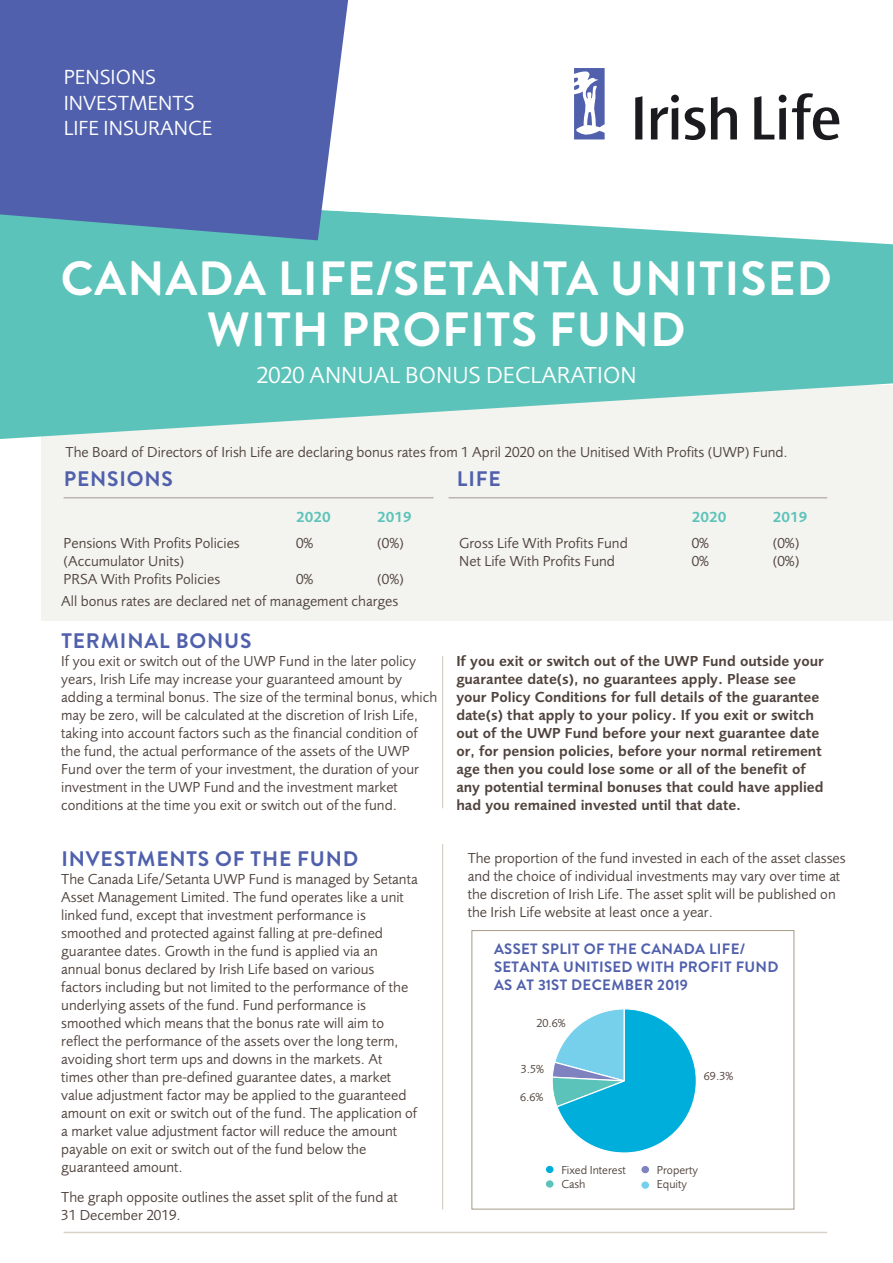
<style>
.page{position:relative;width:893px;height:1263px;background:#fff}
.page>*{position:absolute;margin:0;border:0;box-sizing:border-box;transform-origin:0 0}
.t1{font:700 48px/51px "Brandon Grotesque";letter-spacing:.02em;color:#fff;text-align:center}
.t2{font:24px "Foundry Sans";color:#fff}
.t3{font:21.15px "Foundry Sans";color:#fff}
.Heading_1{font:700 21px "Brandon Grotesque";letter-spacing:.04em;color:#5060ac}
.heading_1_rule_below{font:700 21px "Brandon Grotesque";letter-spacing:.04em;color:#5060ac}
.t4{font:15px/18px "Foundry Sans";color:#50433d}
.t5{font:600 15px/18px "Foundry Sans";color:#50433d}
.t6{font:700 15px/18px "Brandon Grotesque";letter-spacing:.02em;color:#5060ac}
.t7{font:600 15px "Foundry Sans";color:#5bc3b9}
.t8{font:12px/14.4px "Foundry Sans";color:#50433d}
</style>
<div class="page">
<div style="left:41px;top:385px;width:852px;height:235px;background:#f3f3ef"></div>
<svg style="left:0;top:240px;width:893px;height:199px;background:#70c9c0"></svg>
<hr style="left:64px;top:1232px;width:763px;height:1px;background:#d6d2c5">
<hr style="left:64px;top:497px;width:763px;height:1px;background:#bdb6b3">
<div style="left:471px;top:930px;width:323px;height:279px;border:1px solid #a49c87"></div>
<div style="left:434px;top:471px;width:14px;height:139px;background:#f3f3ef"></div>
<hr style="left:442px;top:656px;width:1px;height:152px;background:#cdc8bb">
<hr style="left:442px;top:844px;width:1px;height:365px;background:#cdc8bb">
<svg style="left:552px;top:1009px;width:145px;height:144px"></svg>
<svg style="left:545px;top:1165px;width:9px;height:9px"></svg>
<div style="left:545px;top:1164px;width:10px;height:10px;border:1px solid #fff;border-radius:50%"></div>
<div style="left:545px;top:1180px;width:9px;height:8px;background:#5bc3b9;border-radius:50%"></div>
<div style="left:545px;top:1179px;width:10px;height:10px;border:1px solid #fff;border-radius:50%"></div>
<div style="left:641px;top:1165px;width:9px;height:9px;background:#7e83bf;border-radius:50%"></div>
<div style="left:640px;top:1165px;width:10px;height:9px;border:1px solid #fff;border-radius:50%"></div>
<div style="left:641px;top:1181px;width:9px;height:8px;background:#76d0eb;border-radius:50%"></div>
<div style="left:640px;top:1180px;width:10px;height:10px;border:1px solid #fff;border-radius:50%"></div>
<svg style="left:316px;top:0;width:577px;height:244px"></svg>
<svg style="left:0;top:0;width:348px;height:240px;background:#556aaf"></svg>
<svg style="left:574px;top:68px;width:31px;height:71px"></svg>
<svg style="left:685px;top:107px;width:20px;height:33px"></svg>
<svg style="left:711px;top:97px;width:26px;height:42px"></svg>
<svg style="left:635px;top:96px;width:7px;height:43px"></svg>
<div style="left:671px;top:95px;width:8px;height:7px;background:#1b1a1f;border-radius:50%"></div>
<svg style="left:651px;top:107px;width:27px;height:32px"></svg>
<div style="left:779px;top:95px;width:7px;height:7px;background:#1b1a1f;border-radius:50%"></div>
<svg style="left:754px;top:96px;width:32px;height:43px"></svg>
<svg style="left:792px;top:93px;width:47px;height:47px"></svg>
<p class="t3" style="left:64px;top:66px;width:94px">PENSIONS</p>
<p class="t3" style="left:64px;top:91px;width:132px">INVESTMENTS</p>
<p class="t3" style="left:64px;top:116px;width:150px">LIFE INSURANCE</p>
<p class="t1" style="left:61px;top:254px;width:773px">CANADA LIFE/SETANTA UNITISED<br>WITH PROFITS FUND</p>
<p class="t2" style="left:256px;top:362px;width:382px">2020 ANNUAL BONUS DECLARATION</p>
<p class="t4" style="left:66px;top:443px;width:724px">The Board of Directors of Irish Life are declaring bonus rates from 1 April 2020 on the Unitised With Profits (UWP) Fund.</p>
<p class="heading_1_rule_below" style="left:64px;top:464px;width:111px">PENSIONS</p>
<p class="heading_1_rule_below" style="left:457px;top:464px;width:45px">LIFE</p>
<p class="t7" style="left:296px;top:508px;width:36px">2020</p>
<p class="t7" style="left:377px;top:508px;width:36px">2019</p>
<p class="t7" style="left:692px;top:508px;width:36px">2020</p>
<p class="t7" style="left:773px;top:508px;width:36px">2019</p>
<p class="t4" style="left:64px;top:534px;width:178px">Pensions With Profits Policies</p>
<p class="t4" style="left:296px;top:534px;width:19px">0%</p>
<p class="t4" style="left:377px;top:534px;width:28px">(0%)</p>
<p class="t4" style="left:64px;top:552px;width:122px">(Accumulator Units)</p>
<p class="t4" style="left:64px;top:570px;width:158px">PRSA With Profits Policies</p>
<p class="t4" style="left:296px;top:570px;width:19px">0%</p>
<p class="t4" style="left:377px;top:570px;width:28px">(0%)</p>
<p class="t4" style="left:459px;top:534px;width:170px">Gross Life With Profits Fund</p>
<p class="t4" style="left:692px;top:534px;width:19px">0%</p>
<p class="t4" style="left:773px;top:534px;width:28px">(0%)</p>
<p class="t4" style="left:459px;top:552px;width:157px">Net Life With Profits Fund</p>
<p class="t4" style="left:692px;top:552px;width:19px">0%</p>
<p class="t4" style="left:773px;top:552px;width:28px">(0%)</p>
<p class="t4" style="left:61px;top:592px;width:339px">All bonus rates are declared net of management charges</p>
<p class="Heading_1" style="left:61px;top:626px;width:192px">TERMINAL BONUS</p>
<p class="t4" style="left:61px;top:652px;width:377px">If you exit or switch out of the UWP Fund in the later policy years, Irish Life may increase your guaranteed amount by adding a terminal bonus. The size of the terminal bonus, which may be zero, will be calculated at the discretion of Irish Life, taking into account factors such as the financial condition of the fund, the actual performance of the assets of the UWP Fund over the term of your investment, the duration of your investment in the UWP Fund and the investment market conditions at the time you exit or switch out of the fund.</p>
<p class="t5" style="left:456px;top:652px;width:369px">If you exit or switch out of the UWP Fund outside your guarantee date(s), no guarantees apply. Please see your Policy Conditions for full details of the guarantee date(s) that apply to your policy. If you exit or switch out of the UWP Fund before your next guarantee date or, for pension policies, before your normal retirement age then you could lose some or all of the benefit of any potential terminal bonuses that could have applied had you remained invested until that date.</p>
<p class="Heading_1" style="left:61px;top:844px;width:299px">INVESTMENTS OF THE FUND</p>
<p class="t4" style="left:61px;top:870px;width:358px">The Canada Life/Setanta UWP Fund is managed by Setanta<br>Asset Management Limited. The fund operates like a unit</p>
<p class="t4" style="left:61px;top:906px;width:306px">linked fund, except that investment performance is</p>
<p class="t4" style="left:61px;top:924px;width:323px">smoothed and protected against falling at pre-defined</p>
<p class="t4" style="left:61px;top:942px;width:318px">guarantee dates. Growth in the fund is applied via an</p>
<p class="t4" style="left:61px;top:960px;width:315px">annual bonus declared by Irish Life based on various</p>
<p class="t4" style="left:61px;top:978px;width:349px">factors including but not limited to the performance of the</p>
<p class="t4" style="left:61px;top:996px;width:306px">underlying assets of the fund. Fund performance is</p>
<p class="t4" style="left:61px;top:1014px;width:324px">smoothed which means that the bonus rate will aim to</p>
<p class="t4" style="left:61px;top:1032px;width:339px">reflect the performance of the assets over the long term, avoiding short term ups and downs in the markets. At</p>
<p class="t4" style="left:61px;top:1068px;width:332px">times other than pre-defined guarantee dates, a market</p>
<p class="t4" style="left:61px;top:1086px;width:358px">value adjustment factor may be applied to the guaranteed amount on exit or switch out of the fund. The application of</p>
<p class="t4" style="left:61px;top:1122px;width:337px">a market value adjustment factor will reduce the amount</p>
<p class="t4" style="left:61px;top:1140px;width:307px">payable on exit or switch out of the fund below the</p>
<p class="t4" style="left:61px;top:1158px;width:123px">guaranteed amount.</p>
<p class="t4" style="left:61px;top:1188px;width:338px">The graph opposite outlines the asset split of the fund at<br>31 December 2019.</p>
<p class="t4" style="left:468px;top:849px;width:380px">The proportion of the fund invested in each of the asset classes and the choice of individual investments may vary over time at the discretion of Irish Life. The asset split will be published on the Irish Life website at least once a year.</p>
<p class="t6" style="left:494px;top:940px;width:286px">ASSET SPLIT OF THE CANADA LIFE/<br>SETANTA UNITISED WITH PROFIT FUND<br>AS AT 31ST DECEMBER 2019</p>
<p class="t8" style="left:536px;top:1016px;width:31px">20.6%</p>
<p class="t8" style="left:521px;top:1062px;width:25px">3.5%</p>
<p class="t8" style="left:520px;top:1089px;width:25px">6.6%</p>
<p class="t8" style="left:704px;top:1069px;width:31px">69.3%</p>
<p class="t8" style="left:561px;top:1163px;width:66px">Fixed Interest<br>Cash</p>
<p class="t8" style="left:657px;top:1163px;width:43px">Property<br>Equity</p>
</div>
